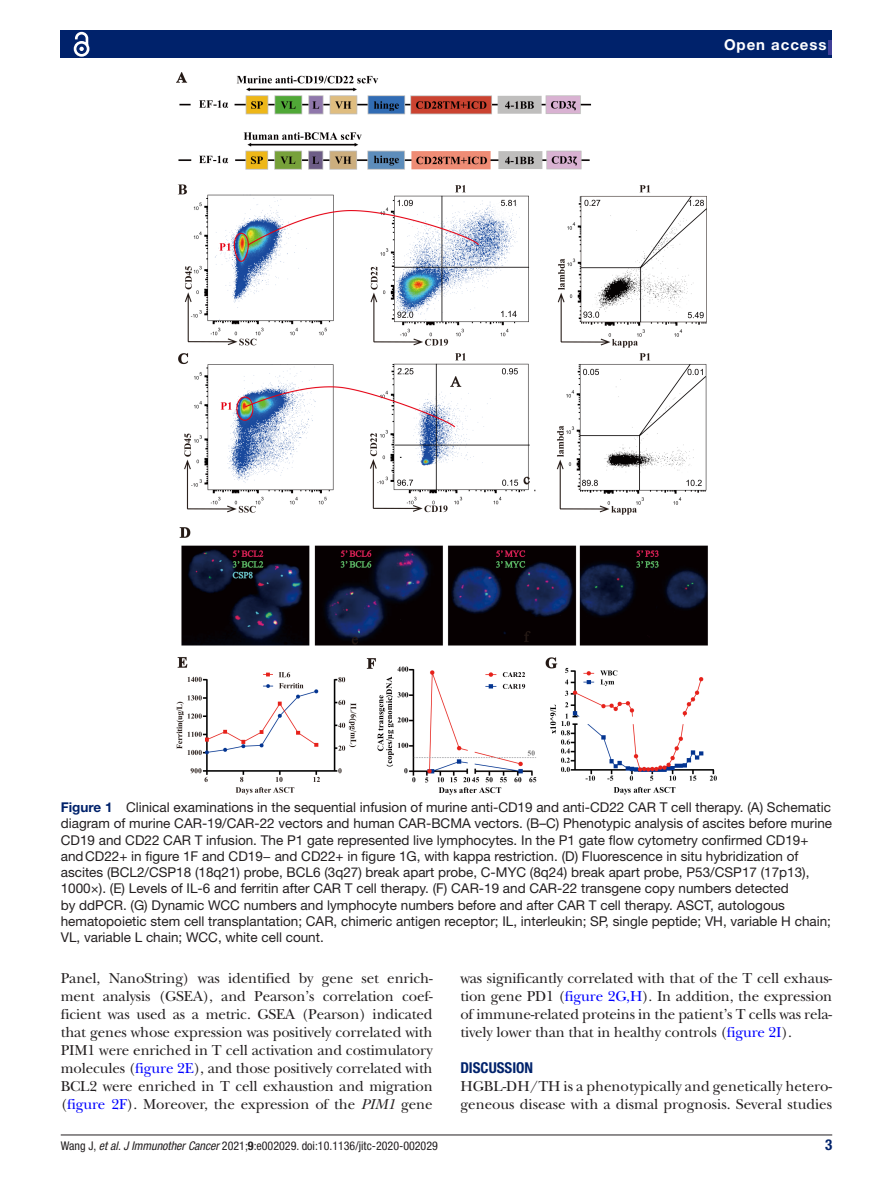
<style>
.page{position:relative;width:893px;height:1191px;background:#fff}
.page>*{position:absolute;margin:0;border:0;box-sizing:border-box;transform-origin:0 0}
.t1{font:15px/18px "New Baskerville";letter-spacing:-.01em;color:#231f20;text-align:justify}
.t2{font:700 condensed 15px "Helvetica Neue LT Std";color:#00226b}
.t3{font:700 15px "Helvetica Neue LT Std";letter-spacing:.065em;color:#fff}
.t4{font:13.5px/16.2px "Helvetica Neue LT Std";color:#231f20}
.t5{font:condensed 12px "Helvetica Neue LT Std";color:#231f20}
.s1{font-weight:700;color:#00226b}
.s2{color:#00f}
.s3{font-style:italic}
.s4{font-weight:700}
</style>
<div class="page">
<hr style="left:61px;top:1134px;width:771px;height:1px;background:#231f20">
<div style="left:61px;top:31px;width:771px;height:27px;background:#00226b"></div>
<hr style="left:828px;top:40px;width:4px;height:15px;background:#414099">
<svg style="left:73px;top:31px;width:17px;height:26px"></svg>
<img style="left:176px;top:73px;width:540px;height:721px">
<p class="t3" style="left:724px;top:35px;width:104px">Open access</p>
<p class="t4" style="left:61px;top:799px;width:773px"><span class="s1">Figure 1</span> Clinical examinations in the sequential infusion of murine anti-CD19 and anti-CD22 CAR T cell therapy. (A) Schematic diagram of murine CAR-19/CAR-22 vectors and human CAR-BCMA vectors. (B–C) Phenotypic analysis of ascites before murine CD19 and CD22 CAR T infusion. The P1 gate represented live lymphocytes. In the P1 gate flow cytometry confirmed CD19+ andCD22+ in figure 1F and CD19− and CD22+ in figure 1G, with kappa restriction. (D) Fluorescence in situ hybridization of ascites (BCL2/CSP18 (18q21) probe, BCL6 (3q27) break apart probe, C-MYC (8q24) break apart probe, P53/CSP17 (17p13), 1000×). (E) Levels of IL-6 and ferritin after CAR T cell therapy. (F) CAR-19 and CAR-22 transgene copy numbers detected<br>by ddPCR. (G) Dynamic WCC numbers and lymphocyte numbers before and after CAR T cell therapy. ASCT, autologous hematopoietic stem cell transplantation; CAR, chimeric antigen receptor; IL, interleukin; SP, single peptide; VH, variable H chain; VL, variable L chain; WCC, white cell count.</p>
<p class="t1" style="left:61px;top:969px;width:373px">Panel, NanoString) was identified by gene set enrich&shy;ment analysis (GSEA), and Pearson’s correlation coef&shy;ficient was used as a metric. GSEA (Pearson) indicated that genes whose expression was positively correlated with PIM1 were enriched in T cell activation and costimulatory molecules (<span class="s2">figure 2E</span>), and those positively correlated with BCL2 were enriched in T cell exhaustion and migration (<span class="s2">figure 2F</span>). Moreover, the expression of the <span class="s3">PIM1</span> gene</p>
<p class="t1" style="left:460px;top:969px;width:373px">was significantly correlated with that of the T cell exhaus&shy;tion gene PD1 (<span class="s2">figure 2G,H</span>). In addition, the expression of immune-related proteins in the patient’s T cells was rela&shy;tively lower than that in healthy controls (<span class="s2">figure 2I</span>).</p>
<p class="t2" style="left:460px;top:1059px;width:74px">DISCUSSION</p>
<p class="t1" style="left:460px;top:1077px;width:373px">HGBL-DH/TH is a phenotypically and genetically hetero&shy;geneous disease with a dismal prognosis. Several studies</p>
<p class="t5" style="left:61px;top:1138px;width:379px">Wang J, <span class="s3">et al</span>. <span class="s3">J Immunother Cancer</span> 2021;<span class="s4">9</span>:e002029. doi:10.1136/jitc-2020-002029</p>
<p class="t2" style="left:825px;top:1135px;width:9px">3</p>
</div>
